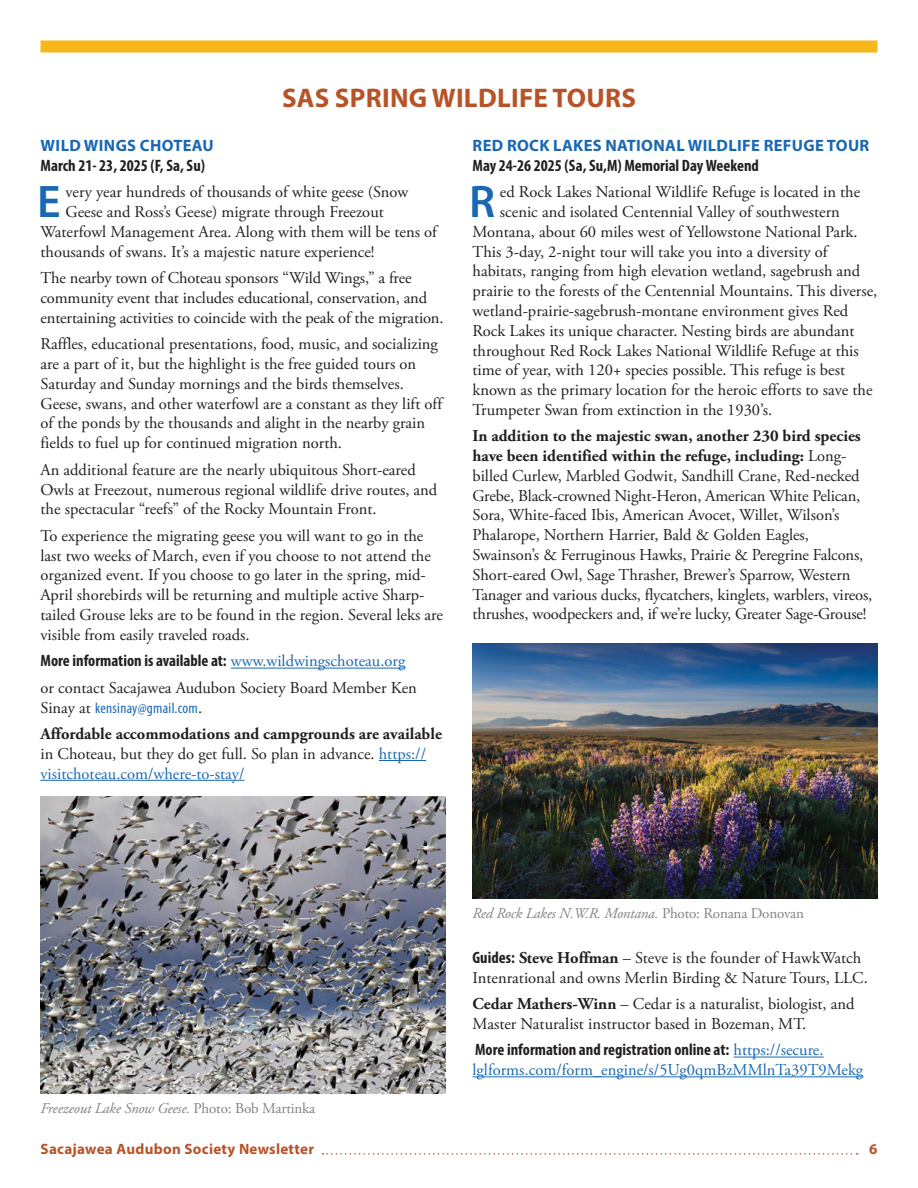
<style>
.page{position:relative;width:918px;height:1188px;background:#fff}
.page>*{position:absolute;margin:0;border:0;box-sizing:border-box;transform-origin:0 0}
.t1{font:600 45.9px "Myriad Pro";color:#1a68b3}
.t2{font:700 27px "Myriad Pro";letter-spacing:.01em;color:#b75327}
.t3{font:16.5px/19.8px "Adobe Garamond Pro";color:#231f20}
.t4{font:700 condensed 16.5px "Myriad Pro";color:#231f20}
.t5{font:700 16.5px/19.8px "Adobe Garamond Pro";color:#231f20}
.t6{font:700 16.5px "Myriad Pro";letter-spacing:.02em;color:#1a68b3}
.t7{font:16.5px "Adobe Garamond Pro";color:#1a68b3}
.t8{font:italic 15px "Adobe Garamond Pro";letter-spacing:-.01em;color:#808285}
.t9{font:700 15px "Myriad Pro";letter-spacing:.02em;color:#b75327}
.t10{font:condensed 15px "Myriad Pro";letter-spacing:.02em;color:#1a68b3}
.s1{font-family:"Adobe Garamond Pro";font-weight:400;font-stretch:normal;color:#1a68b3}
.s2{font-family:"Adobe Garamond Pro";font-stretch:normal;font-size:16.5px;color:#231f20}
.s3{font-weight:400}
.s4{font-weight:400;color:#1a68b3}
.s5{font-weight:700}
.s6{font-style:normal}
.s7{font-family:"Myriad Pro";font-weight:700;font-stretch:condensed}
</style>
<div class="page">
<div style="left:40px;top:40px;width:838px;height:12px;background:#f7b718"></div>
<svg style="left:323px;top:1153px;width:535px;height:2px"></svg>
<img style="left:473px;top:644px;width:405px;height:255px">
<hr style="left:231px;top:668px;width:174px;height:1px;background:#1a68b3">
<hr style="left:379px;top:760px;width:47px;height:1px;background:#1a68b3">
<hr style="left:40px;top:780px;width:205px;height:1px;background:#1a68b3">
<hr style="left:734px;top:1057px;width:90px;height:1px;background:#1a68b3">
<hr style="left:472px;top:1076px;width:391px;height:1px;background:#1a68b3">
<img style="left:40px;top:796px;width:406px;height:298px">
<h2 class="t2" style="left:282px;top:80px;width:355px">SAS SPRING WILDLIFE TOURS</h2>
<p class="t6" style="left:41px;top:134px;width:175px">WILD WINGS CHOTEAU</p>
<p class="t4" style="left:40px;top:155px;width:166px">March 21- 23, 2025 (F, Sa, Su)</p>
<h1 class="t1" style="left:37px;top:172px;width:25px">E</h1>
<p class="t3" style="left:65px;top:183px;width:344px">very year hundreds of thousands of white geese (Snow</p>
<p class="t3" style="left:65px;top:202px;width:320px">Geese and Ross’s Geese) migrate through Freezout</p>
<p class="t3" style="left:41px;top:222px;width:398px">Waterfowl Management Area. Along with them will be tens of</p>
<p class="t3" style="left:41px;top:242px;width:336px">thousands of swans. It’s a majestic nature experience!</p>
<p class="t3" style="left:41px;top:269px;width:405px">The nearby town of Choteau sponsors “Wild Wings,” a free community event that includes educational, conservation, and entertaining activities to coincide with the peak of the migration.</p>
<p class="t3" style="left:41px;top:335px;width:403px">Raffles, educational presentations, food, music, and socializing are a part of it, but the highlight is the free guided tours on Saturday and Sunday mornings and the birds themselves.<br>Geese, swans, and other waterfowl are a constant as they lift off of the ponds by the thousands and alight in the nearby grain fields to fuel up for continued migration north.</p>
<p class="t3" style="left:41px;top:460px;width:398px">An additional feature are the nearly ubiquitous Short-eared<br>Owls at Freezout, numerous regional wildlife drive routes, and the spectacular “reefs” of the Rocky Mountain Front.</p>
<p class="t3" style="left:41px;top:526px;width:404px">To experience the migrating geese you will want to go in the last two weeks of March, even if you choose to not attend the organized event. If you choose to go later in the spring, mid-April shorebirds will be returning and multiple active Sharp&shy;tailed Grouse leks are to be found in the region. Several leks are visible from easily traveled roads.</p>
<p class="t4" style="left:41px;top:651px;width:366px">More information is available at: <span class="s1">www.wildwingschoteau.org</span></p>
<p class="t3" style="left:41px;top:678px;width:378px">or contact Sacajawea Audubon Society Board Member Ken</p>
<p class="t10" style="left:41px;top:699px;width:163px"><span class="s2">Sinay at</span> kensinay@gmail.com<span class="s2">.</span></p>
<p class="t5" style="left:41px;top:724px;width:403px">Affordable accommodations and campgrounds are available <span class="s3">in Choteau, but they do get full. So plan in advance.</span> <span class="s4">https:// visitchoteau.com/where-to-stay/</span></p>
<p class="t6" style="left:473px;top:134px;width:398px">RED ROCK LAKES NATIONAL WILDLIFE REFUGE TOUR</p>
<p class="t4" style="left:472px;top:155px;width:288px">May 24-26 2025 (Sa, Su,M) Memorial Day Weekend</p>
<h1 class="t1" style="left:469px;top:172px;width:28px">R</h1>
<p class="t3" style="left:500px;top:183px;width:362px">ed Rock Lakes National Wildlife Refuge is located in the</p>
<p class="t3" style="left:500px;top:202px;width:341px">scenic and isolated Centennial Valley of southwestern</p>
<p class="t3" style="left:473px;top:222px;width:387px">Montana, about 60 miles west of Yellowstone National Park.</p>
<p class="t3" style="left:473px;top:242px;width:357px">This 3-day, 2-night tour will take you into a diversity of</p>
<p class="t3" style="left:473px;top:262px;width:389px">habitats, ranging from high elevation wetland, sagebrush and</p>
<p class="t3" style="left:473px;top:282px;width:406px">prairie to the forests of the Centennial Mountains. This diverse,</p>
<p class="t3" style="left:473px;top:301px;width:377px">wetland-prairie-sagebrush-montane environment gives Red</p>
<p class="t3" style="left:473px;top:321px;width:383px">Rock Lakes its unique character. Nesting birds are abundant</p>
<p class="t3" style="left:473px;top:341px;width:388px">throughout Red Rock Lakes National Wildlife Refuge at this</p>
<p class="t3" style="left:473px;top:361px;width:374px">time of year, with 120+ species possible. This refuge is best</p>
<p class="t3" style="left:473px;top:381px;width:402px">known as the primary location for the heroic efforts to save the</p>
<p class="t3" style="left:473px;top:400px;width:301px">Trumpeter Swan from extinction in the 1930’s.</p>
<p class="t3" style="left:473px;top:427px;width:401px"><span class="s5">In addition to the majestic swan, another 230 bird species have been identified within the refuge, including:</span> Long&shy;billed Curlew, Marbled Godwit, Sandhill Crane, Red-necked Grebe, Black-crowned Night-Heron, American White Pelican, Sora, White-faced Ibis, American Avocet, Willet, Wilson’s Phalarope, Northern Harrier, Bald &amp; Golden Eagles, Swainson’s &amp; Ferruginous Hawks, Prairie &amp; Peregrine Falcons, Short-eared Owl, Sage Thrasher, Brewer’s Sparrow, Western Tanager and various ducks, flycatchers, kinglets, warblers, vireos, thrushes, woodpeckers and, if we’re lucky, Greater Sage-Grouse!</p>
<p class="t8" style="left:40px;top:1099px;width:276px">Freezeout Lake Snow Geese. <span class="s6">Photo: Bob Martinka</span></p>
<p class="t8" style="left:472px;top:904px;width:333px">Red Rock Lakes N.W.R. Montana. <span class="s6">Photo: Ronana Donovan</span></p>
<p class="t3" style="left:473px;top:948px;width:397px"><span class="s7">Guides:</span> <span class="s5">Steve Hoffman</span> – Steve is the founder of HawkWatch<br>Intenrational and owns Merlin Birding &amp; Nature Tours, LLC.</p>
<p class="t3" style="left:473px;top:995px;width:384px"><span class="s5">Cedar Mathers-Winn</span> – Cedar is a naturalist, biologist, and<br>Master Naturalist instructor based in Bozeman, MT.</p>
<p class="t4" style="left:475px;top:1040px;width:350px">More information and registration online at: <span class="s1">https://secure.</span></p>
<p class="t7" style="left:473px;top:1060px;width:392px">lglforms.com/form_engine/s/5Ug0qmBzMMlnTa39T9Mekg</p>
<p class="t9" style="left:40px;top:1139px;width:275px">Sacajawea Audubon Society Newsletter</p>
<p class="t9" style="left:869px;top:1139px;width:10px">6</p>
</div>
